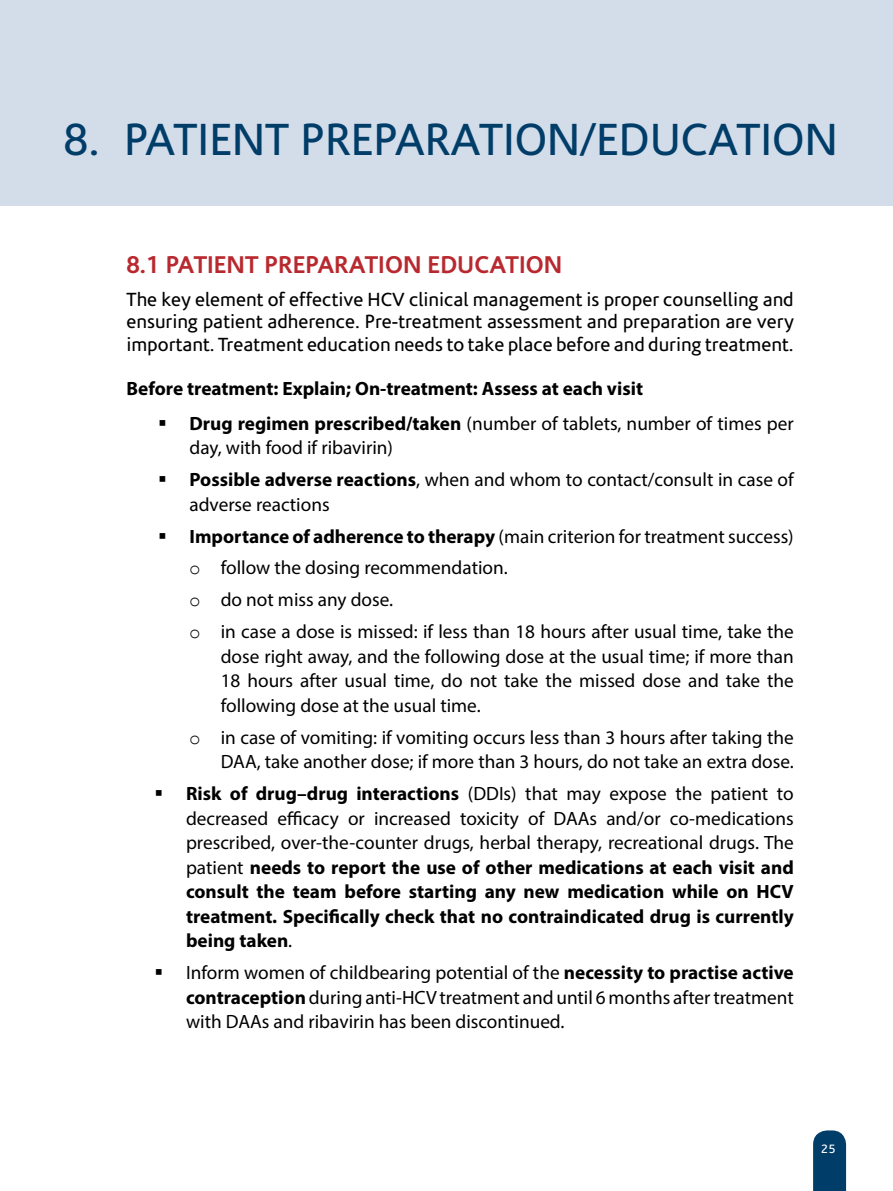
<style>
.page{position:relative;width:893px;height:1191px;background:#fff}
.page>*{position:absolute;margin:0;border:0;box-sizing:border-box;transform-origin:0 0}
.t1{font:45.5px "Corisande";color:#003d68}
.t2{font:700 24.5px "Corisande";color:#b8292f}
.t3{font:19.25px/24.5px "Myriad Pro";color:#000}
.t4{font:700 19.25px/24.5px "Myriad Pro";color:#000}
.t5{font:19.25px/22.6px "Corisande";color:#000;text-align:justify}
.t6{font:12.25px "Corisande";color:#fff}
.s1{font-weight:700}
.s2{font-family:"Courier New"}
.s3{font-weight:400}
</style>
<div class="page">
<svg style="left:813px;top:1130px;width:33px;height:61px;background:#0c466f"></svg>
<div style="left:0;top:0;width:893px;height:206px;background:#d3dce9"></div>
<h1 class="t1" style="left:63px;top:115px;width:562px">8. PATIENT PRE PARATIO N/EDUCA</h1>
<h1 class="t1" style="left:736px;top:115px;width:103px">TION</h1>
<p class="t2" style="left:126px;top:251px;width:362px">8.1 PATI ENT PREPARATION EDUCATI</p>
<p class="t2" style="left:526px;top:251px;width:33px">ON</p>
<p class="t5" style="left:126px;top:288px;width:669px">The key element of effective HCV clinical management is proper counselling and ensuring patient adherence. Pre-treatment assessment and preparation are very important. Treatment education needs to take place before and during treatment.</p>
<p class="t4" style="left:126px;top:376px;width:518px">Before treatment: Explain; On-treatment: Assess at each visit</p>
<p class="t3" style="left:190px;top:410px;width:606px;text-indent:-31px">▪ <span class="s1">Drug regimen prescribed/taken</span> (number of tablets, number of times per day, with food if ribavirin)</p>
<p class="t3" style="left:190px;top:467px;width:606px;text-indent:-31px">▪ <span class="s1">Possible adverse reactions</span>, when and whom to contact/consult in case of adverse reactions</p>
<p class="t3" style="left:189px;top:520px;width:606px;line-height:31.8px;text-indent:-31px">▪ <span class="s1">Importance of adherence to therapy</span> (main criterion for treatment success) <span class="s2">o</span> follow the dosing recommendation.<br><span class="s2">o</span> do not miss any dose.<br><span class="s2">o</span> in case a dose is missed: if less than 18 hours after usual time, take the</p>
<p class="t3" style="left:221px;top:644px;width:575px;text-align:justify">dose right away, and the following dose at the usual time; if more than 18 hours after usual time, do not take the missed dose and take the following dose at the usual time.</p>
<p class="t3" style="left:189px;top:725px;width:606px;text-align:right"><span class="s2">o</span> in case of vomiting: if vomiting occurs less than 3 hours after taking the<br>DAA, take another dose; if more than 3 hours, do not take an extra dose.</p>
<p class="t4" style="left:186px;top:781px;width:609px;text-indent:-31px">▪ Risk of drug–drug interactions <span class="s3">(DDIs) that may expose the patient to decreased efficacy or increased toxicity of DAAs and/or co-medications prescribed, over-the-counter drugs, herbal therapy, recreational drugs. The patient</span> needs to report the use of other medications at each visit and consult the team before starting any new medication while on HCV treatment. Specifically check that no contraindicated drug is currently being taken<span class="s3">.</span></p>
<p class="t3" style="left:186px;top:960px;width:609px;text-align:justify;text-indent:-31px">▪ Inform women of childbearing potential of the <span class="s1">necessity to practise active contraception</span> during anti-HCV treatment and until 6 months after treatment with DAAs and ribavirin has been discontinued.</p>
<p class="t6" style="left:821px;top:1142px;width:16px">25</p>
</div>
